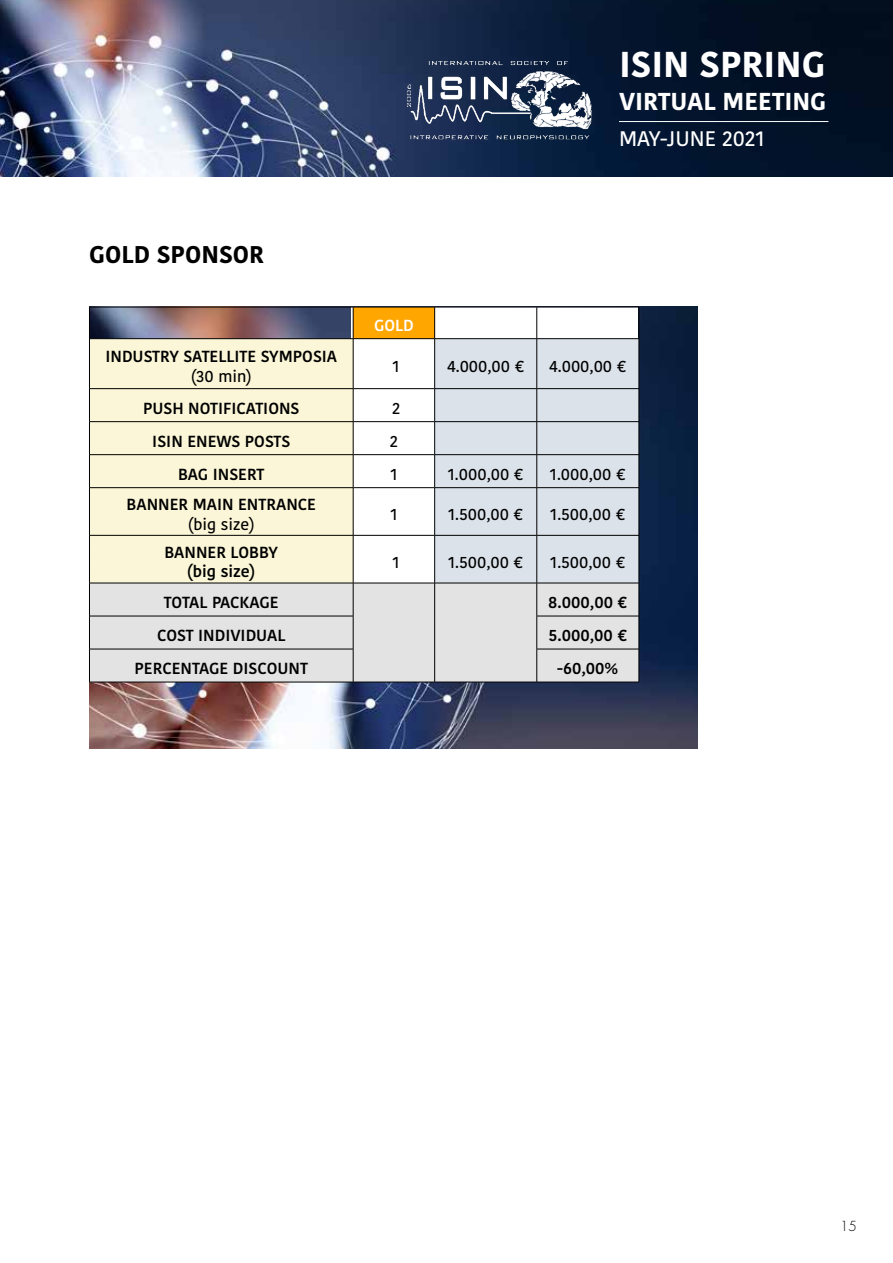
<style>
.page{position:relative;width:893px;height:1263px;background:#fff}
.page>*{position:absolute;margin:0;border:0;box-sizing:border-box;transform-origin:0 0}
.t1{font:700 35.85px "Kohinoor Devanagari";color:#fff}
.t2{font:700 24.45px "Kohinoor Devanagari";color:#fff}
.t3{font:700 24.15px "Kohinoor Devanagari";color:#000}
.t4{font:500 21px "Kohinoor Devanagari";color:#fff}
.t5{font:600 16.05px/19.2px "Kohinoor Devanagari";color:#000;text-align:center}
.t6{font:500 16.05px "Kohinoor Devanagari";color:#000}
.t7{font:600 16.05px "Kohinoor Devanagari";color:#fff}
.t8{font:300 13.5px "Futura";color:#000}
</style>
<div class="page">
<img style="left:0;top:0;width:893px;height:176px">
<img style="left:398px;top:39px;width:201px;height:121px">
<hr style="left:619px;top:121px;width:209px;height:1px;background:#fff">
<img style="left:89px;top:307px;width:608px;height:441px">
<div style="left:351px;top:307px;width:287px;height:371px;background:#fff"></div>
<div style="left:353px;top:307px;width:82px;height:32px;background:#ffa600"></div>
<div style="left:90px;top:339px;width:263px;height:244px;background:#fbf6d7"></div>
<div style="left:435px;top:339px;width:204px;height:244px;background:#dbe2ea"></div>
<div style="left:90px;top:584px;width:549px;height:98px;background:#e3e3e3"></div>
<hr style="left:89px;top:307px;width:264px;height:1px;background:#000">
<hr style="left:89px;top:307px;width:1px;height:31px;background:#000">
<hr style="left:435px;top:307px;width:102px;height:1px;background:#000">
<hr style="left:537px;top:307px;width:102px;height:1px;background:#000">
<hr style="left:89px;top:338px;width:264px;height:1px;background:#000">
<hr style="left:89px;top:339px;width:1px;height:49px;background:#000">
<hr style="left:353px;top:338px;width:82px;height:1px;background:#000">
<hr style="left:435px;top:338px;width:102px;height:1px;background:#000">
<hr style="left:537px;top:338px;width:102px;height:1px;background:#000">
<hr style="left:89px;top:388px;width:264px;height:1px;background:#000">
<hr style="left:89px;top:389px;width:1px;height:32px;background:#000">
<hr style="left:353px;top:388px;width:82px;height:1px;background:#000">
<hr style="left:435px;top:388px;width:102px;height:1px;background:#000">
<hr style="left:537px;top:388px;width:102px;height:1px;background:#000">
<hr style="left:89px;top:422px;width:1px;height:32px;background:#000">
<hr style="left:89px;top:421px;width:264px;height:1px;background:#000">
<hr style="left:353px;top:421px;width:82px;height:1px;background:#000">
<hr style="left:435px;top:421px;width:102px;height:1px;background:#000">
<hr style="left:537px;top:421px;width:102px;height:1px;background:#000">
<hr style="left:89px;top:454px;width:264px;height:1px;background:#000">
<hr style="left:89px;top:455px;width:1px;height:32px;background:#000">
<hr style="left:353px;top:454px;width:82px;height:1px;background:#000">
<hr style="left:435px;top:454px;width:102px;height:1px;background:#000">
<hr style="left:537px;top:454px;width:102px;height:1px;background:#000">
<hr style="left:89px;top:535px;width:1px;height:48px;background:#000">
<hr style="left:89px;top:649px;width:1px;height:33px;background:#000">
<hr style="left:89px;top:682px;width:264px;height:1px;background:#000">
<hr style="left:435px;top:682px;width:102px;height:1px;background:#000">
<hr style="left:537px;top:682px;width:102px;height:1px;background:#000">
<hr style="left:89px;top:487px;width:264px;height:1px;background:#000">
<hr style="left:89px;top:488px;width:1px;height:47px;background:#000">
<hr style="left:353px;top:487px;width:82px;height:1px;background:#000">
<hr style="left:435px;top:487px;width:102px;height:1px;background:#000">
<hr style="left:537px;top:487px;width:102px;height:1px;background:#000">
<hr style="left:89px;top:535px;width:264px;height:1px;background:#000">
<hr style="left:353px;top:535px;width:82px;height:1px;background:#000">
<hr style="left:435px;top:535px;width:102px;height:1px;background:#000">
<hr style="left:537px;top:535px;width:102px;height:1px;background:#000">
<hr style="left:89px;top:583px;width:264px;height:1px;background:#000">
<hr style="left:89px;top:583px;width:1px;height:33px;background:#000">
<hr style="left:353px;top:583px;width:82px;height:1px;background:#000">
<hr style="left:435px;top:583px;width:102px;height:1px;background:#000">
<hr style="left:537px;top:583px;width:102px;height:1px;background:#000">
<hr style="left:89px;top:616px;width:264px;height:1px;background:#000">
<hr style="left:89px;top:616px;width:1px;height:33px;background:#000">
<hr style="left:89px;top:649px;width:264px;height:1px;background:#000">
<hr style="left:537px;top:616px;width:102px;height:1px;background:#000">
<hr style="left:537px;top:649px;width:102px;height:1px;background:#000">
<hr style="left:353px;top:307px;width:82px;height:1px;background:#000">
<hr style="left:353px;top:307px;width:1px;height:31px;background:#000">
<hr style="left:434px;top:307px;width:1px;height:31px;background:#000">
<hr style="left:353px;top:339px;width:1px;height:49px;background:#000">
<hr style="left:434px;top:339px;width:1px;height:49px;background:#000">
<hr style="left:353px;top:389px;width:1px;height:32px;background:#000">
<hr style="left:434px;top:389px;width:1px;height:32px;background:#000">
<hr style="left:353px;top:422px;width:1px;height:32px;background:#000">
<hr style="left:434px;top:422px;width:1px;height:32px;background:#000">
<hr style="left:353px;top:455px;width:1px;height:32px;background:#000">
<hr style="left:434px;top:455px;width:1px;height:32px;background:#000">
<hr style="left:353px;top:488px;width:1px;height:47px;background:#000">
<hr style="left:434px;top:488px;width:1px;height:47px;background:#000">
<hr style="left:353px;top:535px;width:1px;height:48px;background:#000">
<hr style="left:434px;top:535px;width:1px;height:48px;background:#000">
<hr style="left:353px;top:583px;width:1px;height:33px;background:#000">
<hr style="left:434px;top:583px;width:1px;height:33px;background:#000">
<hr style="left:353px;top:616px;width:1px;height:33px;background:#000">
<hr style="left:434px;top:616px;width:1px;height:33px;background:#000">
<hr style="left:353px;top:649px;width:1px;height:33px;background:#000">
<hr style="left:434px;top:649px;width:1px;height:33px;background:#000">
<hr style="left:353px;top:682px;width:82px;height:1px;background:#000">
<hr style="left:536px;top:307px;width:1px;height:31px;background:#000">
<hr style="left:639px;top:307px;width:1px;height:31px;background:#000">
<hr style="left:536px;top:339px;width:1px;height:49px;background:#000">
<hr style="left:639px;top:339px;width:1px;height:49px;background:#000">
<hr style="left:536px;top:389px;width:1px;height:32px;background:#000">
<hr style="left:639px;top:389px;width:1px;height:32px;background:#000">
<hr style="left:536px;top:422px;width:1px;height:32px;background:#000">
<hr style="left:639px;top:422px;width:1px;height:32px;background:#000">
<hr style="left:536px;top:455px;width:1px;height:32px;background:#000">
<hr style="left:639px;top:455px;width:1px;height:32px;background:#000">
<hr style="left:536px;top:488px;width:1px;height:47px;background:#000">
<hr style="left:639px;top:488px;width:1px;height:47px;background:#000">
<hr style="left:536px;top:535px;width:1px;height:48px;background:#000">
<hr style="left:639px;top:535px;width:1px;height:48px;background:#000">
<hr style="left:536px;top:583px;width:1px;height:33px;background:#000">
<hr style="left:639px;top:583px;width:1px;height:33px;background:#000">
<hr style="left:536px;top:616px;width:1px;height:33px;background:#000">
<hr style="left:639px;top:616px;width:1px;height:33px;background:#000">
<hr style="left:536px;top:649px;width:1px;height:33px;background:#000">
<hr style="left:639px;top:649px;width:1px;height:33px;background:#000">
<h1 class="t1" style="left:619px;top:32px;width:208px">ISIN SPRING</h1>
<h2 class="t2" style="left:619px;top:80px;width:209px">VIRTUAL MEETING</h2>
<h3 class="t4" style="left:619px;top:126px;width:147px">MAY-JUNE 2021</h3>
<h3 class="t3" style="left:89px;top:233px;width:176px">GOLD SPONSOR</h3>
<p class="t5" style="left:105px;top:347px;width:233px">INDUSTRY SATELLITE SYMPOSIA</p>
<p class="t6" style="left:191px;top:367px;width:62px">(30 min)</p>
<p class="t7" style="left:374px;top:316px;width:41px">GOLD</p>
<p class="t6" style="left:393px;top:357px;width:9px">1</p>
<p class="t6" style="left:447px;top:357px;width:79px">4.000,00 €</p>
<p class="t6" style="left:549px;top:357px;width:79px">4.000,00 €</p>
<p class="t5" style="left:143px;top:398px;width:158px">PUSH NOTIFICATIONS</p>
<p class="t6" style="left:392px;top:399px;width:10px">2</p>
<p class="t5" style="left:152px;top:431px;width:139px">ISIN ENEWS POSTS</p>
<p class="t6" style="left:390px;top:432px;width:10px">2</p>
<p class="t5" style="left:178px;top:464px;width:88px">BAG INSERT</p>
<p class="t6" style="left:390px;top:465px;width:9px">1</p>
<p class="t6" style="left:448px;top:465px;width:77px">1.000,00 €</p>
<p class="t6" style="left:550px;top:465px;width:77px">1.000,00 €</p>
<p class="t5" style="left:127px;top:495px;width:191px">BANNER MAIN ENTRANCE</p>
<p class="t6" style="left:188px;top:515px;width:68px">(big size)</p>
<p class="t6" style="left:390px;top:505px;width:9px">1</p>
<p class="t6" style="left:448px;top:505px;width:77px">1.500,00 €</p>
<p class="t6" style="left:550px;top:505px;width:77px">1.500,00 €</p>
<p class="t5" style="left:164px;top:543px;width:115px">BANNER LOBBY (big size)</p>
<p class="t6" style="left:393px;top:553px;width:9px">1</p>
<p class="t6" style="left:448px;top:553px;width:77px">1.500,00 €</p>
<p class="t6" style="left:550px;top:553px;width:77px">1.500,00 €</p>
<p class="t5" style="left:164px;top:593px;width:116px">TOTAL PACKAGE</p>
<p class="t5" style="left:548px;top:593px;width:81px">8.000,00 €</p>
<p class="t5" style="left:157px;top:626px;width:130px">COST INDIVIDUAL</p>
<p class="t5" style="left:548px;top:626px;width:80px">5.000,00 €</p>
<p class="t5" style="left:135px;top:659px;width:175px">PERCENTAGE DISCOUNT</p>
<p class="t5" style="left:557px;top:659px;width:63px">-60,00%</p>
<p class="t8" style="left:840px;top:1217px;width:18px">15</p>
</div>
